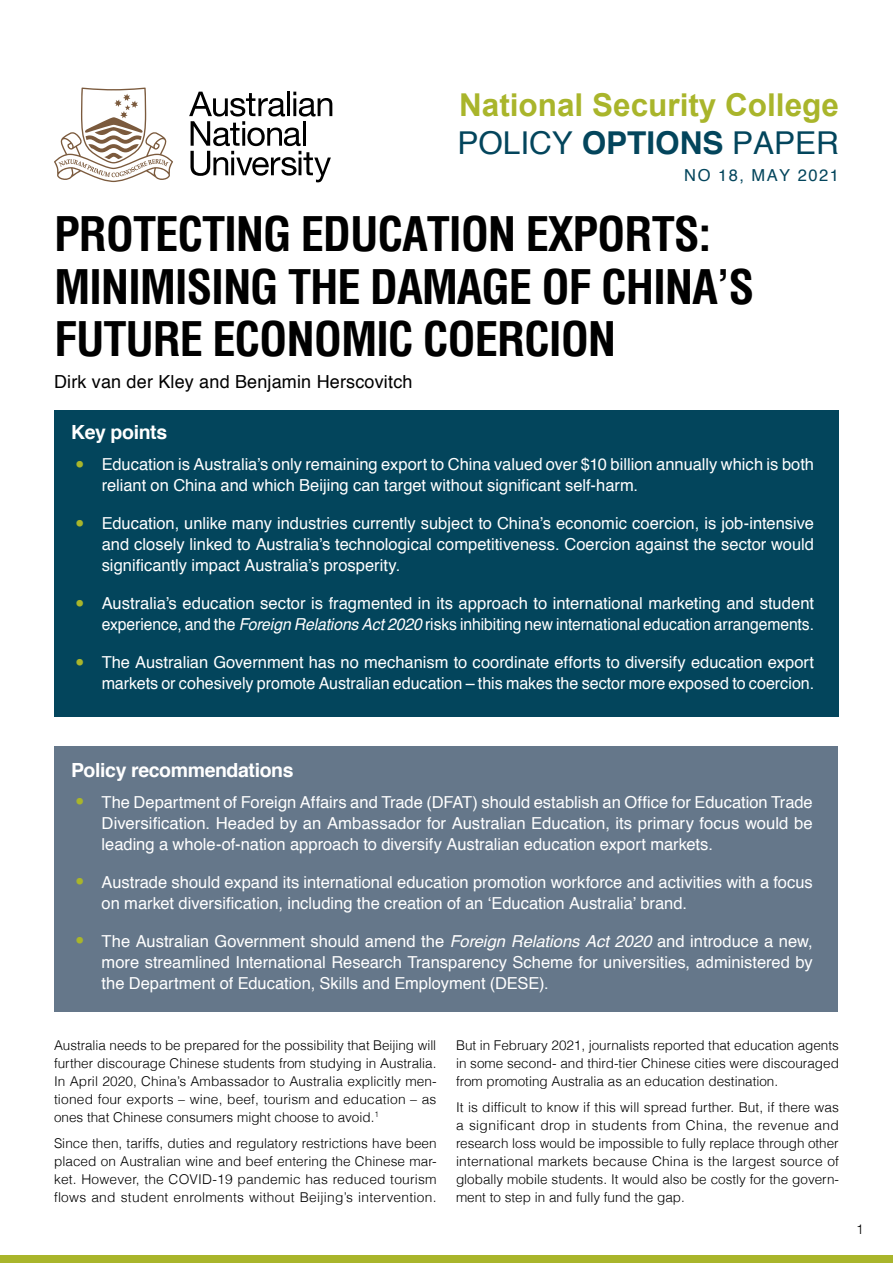
<style>
.page{position:relative;width:893px;height:1263px;background:#fff}
.page>*{position:absolute;margin:0;border:0;box-sizing:border-box;transform-origin:0 0}
.t1{font:700 condensed 46.5px/52.5px "Helvetica";letter-spacing:-.025em;color:#000}
.t2{font:700 31.5px "Arial";color:#a9b52b}
.t3{font:31.5px "Helvetica";color:#03455c}
.t4{font:700 19.5px "Helvetica";letter-spacing:-.02em;color:#fff}
.t5{font:18px "Helvetica";letter-spacing:.01em;color:#000}
.t6{font:16.5px/21px "Helvetica";color:#fff;text-align:justify}
.t7{font:16.5px "Helvetica";letter-spacing:.09em;color:#03455c}
.t8{font:300 13.5px/18px "Helvetica";color:#000;text-align:justify}
.s1{font-weight:700}
.s2{font-weight:700;font-size:30px;color:#a9b52b}
.s3{font-style:italic}
</style>
<div class="page">
<div style="left:0;top:1255px;width:893px;height:8px;background:#a9b52b"></div>
<div style="left:54px;top:410px;width:785px;height:306px;background:#03455c"></div>
<div style="left:54px;top:746px;width:784px;height:265px;background:#65778a"></div>
<svg style="left:189px;top:92px;width:143px;height:90px"></svg>
<svg style="left:54px;top:88px;width:119px;height:94px"></svg>
<h2 class="t2" style="left:459px;top:82px;width:381px">National Security College</h2>
<h2 class="t3" style="left:457px;top:119px;width:383px">POLICY <span class="s1">OPTIONS</span> PAPER</h2>
<p class="t7" style="left:684px;top:163px;width:156px">NO 18, MAY 2021</p>
<h1 class="t1" style="left:54px;top:208px;width:702px">PROTECTING EDUCATION EXPORTS:<br>MINIMISING THE DAMAGE OF CHINA’S<br>FUTURE ECONOMIC COERCION</h1>
<p class="t5" style="left:54px;top:367px;width:360px">Dirk van der Kley and Benjamin Herscovitch</p>
<p class="t4" style="left:71px;top:416px;width:98px">Key points</p>
<p class="t6" style="left:102px;top:454px;width:714px;text-indent:-27px"><span class="s2">•</span> Education is Australia’s only remaining export to China valued over $10 billion annually which is both reliant on China and which Beijing can target without significant self-harm.</p>
<p class="t6" style="left:102px;top:513px;width:714px;text-indent:-27px"><span class="s2">•</span> Education, unlike many industries currently subject to China’s economic coercion, is job-intensive and closely linked to Australia’s technological competitiveness. Coercion against the sector would significantly impact Australia’s prosperity.</p>
<p class="t6" style="left:75px;top:593px;width:741px;text-align:right"><span class="s2">•</span> Australia’s education sector is fragmented in its approach to international marketing and student experience, and the <span class="s3">Foreign Relations Act 2020</span> risks inhibiting new international education arrangements.</p>
<p class="t6" style="left:75px;top:652px;width:741px;text-align:right"><span class="s2">•</span> The Australian Government has no mechanism to coordinate efforts to diversify education export markets or cohesively promote Australian education – this makes the sector more exposed to coercion.</p>
<p class="t4" style="left:71px;top:754px;width:224px">Policy recommendations</p>
<p class="t6" style="left:102px;top:792px;width:713px;text-indent:-27px"><span class="s2">•</span> The Department of Foreign Affairs and Trade (DFAT) should establish an Office for Education Trade Diversification. Headed by an Ambassador for Australian Education, its primary focus would be leading a whole-of-nation approach to diversify Australian education export markets.</p>
<p class="t6" style="left:102px;top:872px;width:713px;text-indent:-27px"><span class="s2">•</span> Austrade should expand its international education promotion workforce and activities with a focus on market diversification, including the creation of an ‘Education Australia’ brand.</p>
<p class="t6" style="left:102px;top:931px;width:713px;text-indent:-27px"><span class="s2">•</span> The Australian Government should amend the <span class="s3">Foreign Relations Act 2020</span> and introduce a new, more streamlined International Research Transparency Scheme for universities, administered by the Department of Education, Skills and Employment (DESE).</p>
<p class="t8" style="left:54px;top:1035px;width:384px">Australia needs to be prepared for the possibility that Beijing will further discourage Chinese students from studying in Australia.<br>In April 2020, China’s Ambassador to Australia explicitly men&shy;tioned four exports – wine, beef, tourism and education – as ones that Chinese consumers might choose to avoid.<sup>1</sup></p>
<p class="t8" style="left:54px;top:1134px;width:384px">Since then, tariffs, duties and regulatory restrictions have been placed on Australian wine and beef entering the Chinese mar&shy;ket. However, the COVID-19 pandemic has reduced tourism flows and student enrolments without Beijing’s intervention.</p>
<p class="t8" style="left:456px;top:1035px;width:384px">But in February 2021, journalists reported that education agents in some second- and third-tier Chinese cities were discouraged from promoting Australia as an education destination.</p>
<p class="t8" style="left:456px;top:1098px;width:384px">It is difficult to know if this will spread further. But, if there was a significant drop in students from China, the revenue and research loss would be impossible to fully replace through other international markets because China is the largest source of globally mobile students. It would also be costly for the govern&shy;ment to step in and fully fund the gap.</p>
<p class="t8" style="left:856px;top:1219px;width:9px">1</p>
</div>
